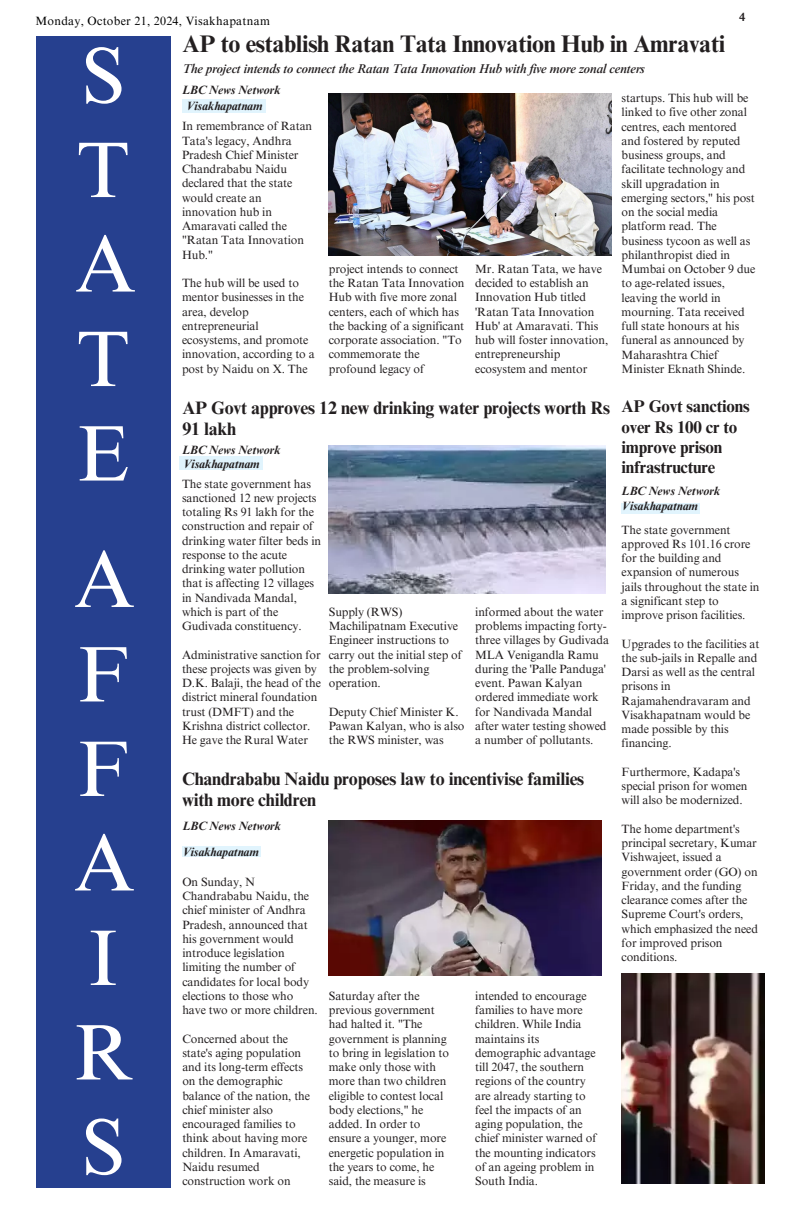
<style>
.page{position:relative;width:792px;height:1224px;background:#fff}
.page>*{position:absolute;margin:0;border:0;box-sizing:border-box;transform-origin:0 0}
.t1{font:79px/94.5px "Times NRMT Pro";color:#fff}
.t2{font:700 24px "Times NRMT Pro";letter-spacing:-.015em;color:#231f20}
.t3{font:700 18px/21px "Times NRMT Pro";letter-spacing:-.015em;color:#231f20}
.t4{font:700 17px/20.2px "Times NRMT Pro";letter-spacing:-.015em;color:#231f20}
.t5{font:italic 500 13px "Times NRMT Pro";letter-spacing:-.015em;color:#231f20}
.t6{font:12px/14.2px "Times NRMT Pro";letter-spacing:-.005em;color:#231f20}
.t7{font:italic 700 12px/15px "Times NRMT Pro";letter-spacing:-.015em;color:#231f20}
.t8{font:12px "Times NRMT Pro";letter-spacing:.025em;color:#000}
.t9{font:600 12px "Times NRMT Pro";color:#231f20}
</style>
<div class="page">
<div style="left:36px;top:36px;width:134px;height:1152px;background:#26408f"></div>
<div style="left:182px;top:846px;width:78px;height:11px;background:#e1f4fd"></div>
<div style="left:622px;top:503px;width:78px;height:11px;background:#e1f4fd"></div>
<img style="left:329px;top:93px;width:282px;height:163px">
<img style="left:329px;top:446px;width:277px;height:147px">
<img style="left:329px;top:821px;width:272px;height:154px">
<img style="left:622px;top:974px;width:142px;height:209px">
<div style="left:182px;top:100px;width:84px;height:13px;background:#e1f4fd"></div>
<div style="left:179px;top:457px;width:84px;height:13px;background:#e1f4fd"></div>
<p class="t8" style="left:35px;top:16px;width:236px">Monday, October 21, 2024, Visakhapatnam</p>
<p class="t9" style="left:739px;top:13px;width:8px">4</p>
<h2 class="t1" style="left:75px;top:38px;width:62px">S<br>T<br>A<br>T<br>E</h2>
<h3 class="t1" style="left:74px;top:543px;width:62px">A<br>F<br>F<br>A<br>I<br>R<br>S</h3>
<p class="t2" style="left:182px;top:34px;width:544px">AP to establish Ratan Tata Innovation Hub in Amravati</p>
<p class="t5" style="left:182px;top:63px;width:464px">The project intends to connect the Ratan Tata Innovation Hub with five more zonal centers</p>
<h3 class="t7" style="left:182px;top:84px;width:100px">LBC News Network</h3>
<p class="t6" style="left:182px;top:121px;width:132px">In remembrance of Ratan<br>Tata's legacy, Andhra<br>Pradesh Chief Minister<br>Chandrababu Naidu declared that the state would create an innovation hub in<br>Amaravati called the "Ratan Tata Innovation<br>Hub."</p>
<p class="t6" style="left:182px;top:278px;width:134px">The hub will be used to mentor businesses in the area, develop entrepreneurial ecosystems, and promote innovation, according to a post by Naidu on X. The</p>
<p class="t7" style="left:186px;top:100px;width:78px">Visakhapatnam</p>
<p class="t6" style="left:329px;top:263px;width:137px">project intends to connect the Ratan Tata Innovation<br>Hub with five more zonal centers, each of which has the backing of a significant corporate association. "To commemorate the profound legacy of</p>
<p class="t6" style="left:475px;top:263px;width:135px">Mr. Ratan Tata, we have decided to establish an<br>Innovation Hub titled 'Ratan Tata Innovation<br>Hub' at Amaravati. This hub will foster innovation, entrepreneurship ecosystem and mentor</p>
<p class="t3" style="left:182px;top:400px;width:429px">AP Govt approves 12 new drinking water projects worth Rs<br>91 lakh</p>
<h3 class="t7" style="left:182px;top:444px;width:100px">LBC News Network</h3>
<p class="t6" style="left:182px;top:478px;width:141px">The state government has sanctioned 12 new projects totaling Rs 91 lakh for the construction and repair of drinking water filter beds in response to the acute drinking water pollution that is affecting 12 villages in Nandivada Mandal, which is part of the<br>Gudivada constituency.</p>
<p class="t6" style="left:182px;top:649px;width:140px">Administrative sanction for these projects was given by<br>D.K. Balaji, the head of the district mineral foundation trust (DMFT) and the<br>Krishna district collector.<br>He gave the Rural Water</p>
<p class="t7" style="left:183px;top:457px;width:78px">Visakhapatnam</p>
<h2 class="t6" style="left:475px;top:606px;width:135px">informed about the water problems impacting forty&shy;three villages by Gudivada<br>MLA Venigandla Ramu during the 'Palle Panduga' event. Pawan Kalyan ordered immediate work for Nandivada Mandal after water testing showed a number of pollutants.</h2>
<h3 class="t6" style="left:329px;top:606px;width:135px">Supply (RWS)<br>Machilipatnam Executive<br>Engineer instructions to carry out the initial step of the problem-solving operation.</h3>
<p class="t6" style="left:329px;top:706px;width:137px">Deputy Chief Minister K.<br>Pawan Kalyan, who is also the RWS minister, was</p>
<p class="t3" style="left:182px;top:771px;width:404px">Chandrababu Naidu proposes law to incentivise families with more children</p>
<p class="t7" style="left:182px;top:815px;width:100px;line-height:25.5px">LBC News Network<br>Visakhapatnam</p>
<p class="t6" style="left:182px;top:876px;width:137px">On Sunday, N<br>Chandrababu Naidu, the chief minister of Andhra<br>Pradesh, announced that his government would introduce legislation limiting the number of candidates for local body elections to those who have two or more children.</p>
<p class="t6" style="left:182px;top:1033px;width:129px">Concerned about the state's aging population and its long-term effects on the demographic balance of the nation, the chief minister also encouraged families to think about having more children. In Amaravati,<br>Naidu resumed construction work on</p>
<h2 class="t6" style="left:329px;top:990px;width:122px">Saturday after the previous government had halted it. "The government is planning to bring in legislation to make only those with more than two children eligible to contest local body elections," he added. In order to ensure a younger, more energetic population in the years to come, he said, the measure is</h2>
<h3 class="t6" style="left:475px;top:990px;width:123px">intended to encourage families to have more children. While India maintains its demographic advantage till 2047, the southern regions of the country are already starting to feel the impacts of an aging population, the chief minister warned of the mounting indicators of an ageing problem in<br>South India.</h3>
<h3 class="t6" style="left:622px;top:92px;width:135px">startups. This hub will be linked to five other zonal centres, each mentored and fostered by reputed business groups, and facilitate technology and skill upgradation in emerging sectors," his post on the social media platform read. The business tycoon as well as philanthropist died in<br>Mumbai on October 9 due to age-related issues, leaving the world in mourning. Tata received full state honours at his funeral as announced by<br>Maharashtra Chief<br>Minister Eknath Shinde.</h3>
<p class="t4" style="left:622px;top:399px;width:129px">AP Govt sanctions over Rs 100 cr to improve prison infrastructure</p>
<p class="t7" style="left:622px;top:485px;width:100px">LBC News Network<br>Visakhapatnam</p>
<p class="t6" style="left:622px;top:524px;width:140px">The state government approved Rs 101.16 crore for the building and expansion of numerous jails throughout the state in a significant step to improve prison facilities.</p>
<p class="t6" style="left:622px;top:638px;width:139px">Upgrades to the facilities at the sub-jails in Repalle and<br>Darsi as well as the central prisons in<br>Rajamahendravaram and<br>Visakhapatnam would be made possible by this financing.</p>
<p class="t6" style="left:622px;top:766px;width:127px">Furthermore, Kadapa's special prison for women will also be modernized.</p>
<p class="t6" style="left:622px;top:823px;width:138px">The home department's principal secretary, Kumar<br>Vishwajeet, issued a government order (GO) on<br>Friday, and the funding clearance comes after the<br>Supreme Court's orders, which emphasized the need for improved prison conditions.</p>
</div>
